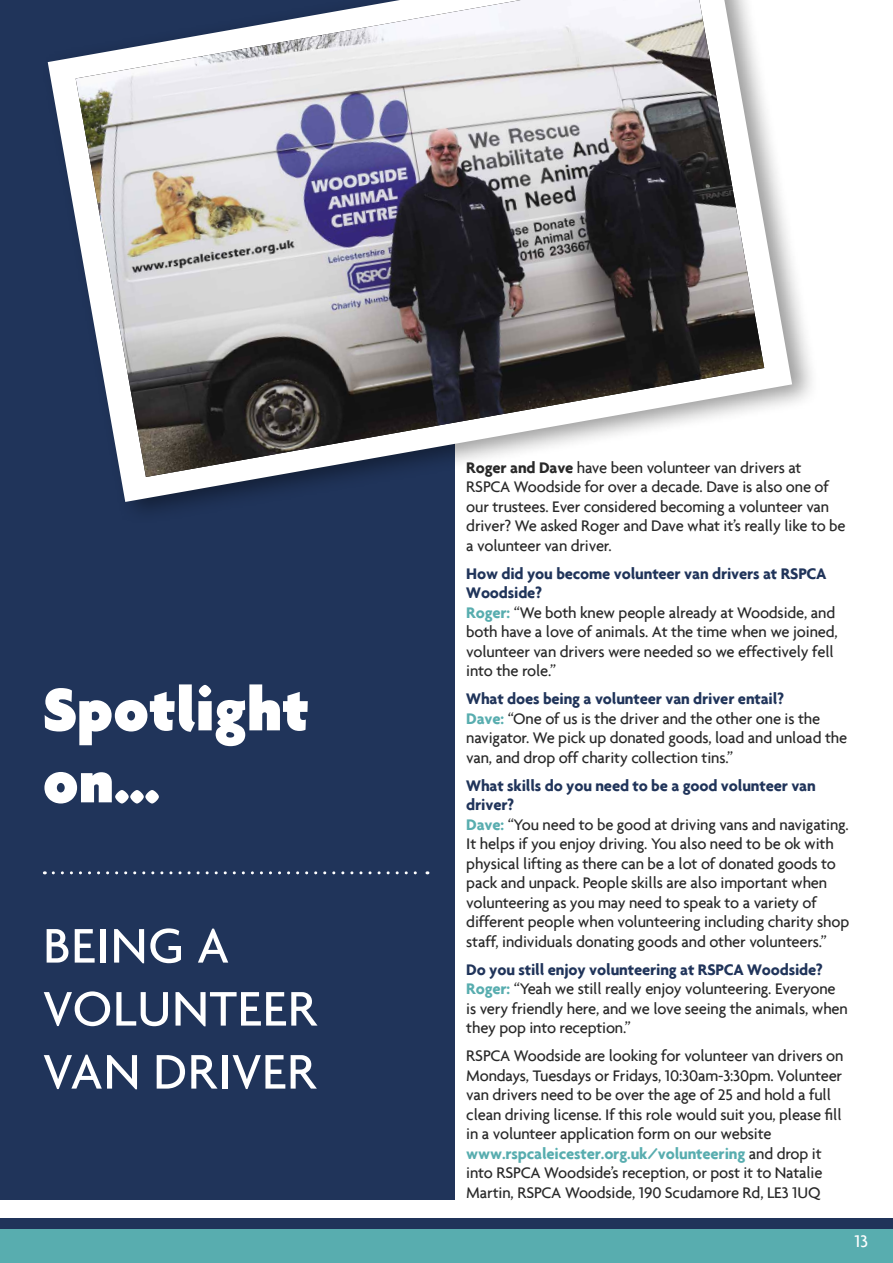
<style>
.page{position:relative;width:893px;height:1263px;background:#fff}
.page>*{position:absolute;margin:0;border:0;box-sizing:border-box;transform-origin:0 0}
.t1{font:900 64.5px/72px "Agenda";color:#fff}
.t2{font:500 52.5px/63px "Agenda";letter-spacing:.015em;color:#fff}
.t3{font:500 18px "Agenda";color:#fff}
.t4{font:500 16.5px/19.5px "Agenda";letter-spacing:-.01em;color:#292929}
.s1{font-weight:700}
.s2{font-weight:700;color:#20345a}
.s3{font-weight:700;color:#58adaf}
</style>
<div class="page">
<div style="left:0;top:1218px;width:893px;height:12px;background:#20345a"></div>
<div style="left:0;top:1229px;width:893px;height:34px;background:#58adaf"></div>
<div style="left:0;top:0;width:455px;height:1199px;background:#20345a"></div>
<svg style="left:53px;top:871px;width:375px;height:3px"></svg>
<div style="left:41px;top:0;width:780px;height:525px;background:#000;opacity:.4"></div>
<svg style="left:48px;top:0;width:744px;height:502px"></svg>
<img style="left:76px;top:0;width:688px;height:477px">
<h1 class="t1" style="left:43px;top:672px;width:268px">Spotlight on…</h1>
<h2 class="t2" style="left:43px;top:913px;width:275px">BEING A<br>VOLUNTEER<br>VAN DRIVER</h2>
<p class="t4" style="left:466px;top:457px;width:381px"><span class="s1">Roger and Dave</span> have been volunteer van drivers at RSPCA Woodside for over a decade. Dave is also one of our trustees. Ever considered becoming a volunteer van driver? We asked Roger and Dave what it’s really like to be a volunteer van driver.</p>
<p class="t4" style="left:466px;top:563px;width:373px"><span class="s2">How did you become volunteer van drivers at RSPCA Woodside?<br></span><span class="s3">Roger:</span> “We both knew people already at Woodside, and both have a love of animals. At the time when we joined, volunteer van drivers were needed so we effectively fell into the role.”</p>
<p class="t4" style="left:466px;top:689px;width:382px"><span class="s2">What does being a volunteer van driver entail?<br></span><span class="s3">Dave:</span> “One of us is the driver and the other one is the navigator. We pick up donated goods, load and unload the van, and drop off charity collection tins.”</p>
<p class="t4" style="left:466px;top:775px;width:384px"><span class="s2">What skills do you need to be a good volunteer van driver?<br></span><span class="s3">Dave:</span> “You need to be good at driving vans and navigating.<br>It helps if you enjoy driving. You also need to be ok with physical lifting as there can be a lot of donated goods to pack and unpack. People skills are also important when volunteering as you may need to speak to a variety of different people when volunteering including charity shop staff, individuals donating goods and other volunteers.”</p>
<p class="t4" style="left:466px;top:959px;width:383px"><span class="s2">Do you still enjoy volunteering at RSPCA Woodside?<br></span><span class="s3">Roger:</span> “Yeah we still really enjoy volunteering. Everyone is very friendly here, and we love seeing the animals, when they pop into reception.”</p>
<p class="t4" style="left:466px;top:1046px;width:379px">RSPCA Woodside are looking for volunteer van drivers on Mondays, Tuesdays or Fridays, 10:30am-3:30pm. Volunteer van drivers need to be over the age of 25 and hold a full clean driving license. If this role would suit you, please fill in a volunteer application form on our website <span class="s3">www.rspcaleicester.org.uk/volunteering</span> and drop it into RSPCA Woodside’s reception, or post it to Natalie Martin, RSPCA Woodside, 190 Scudamore Rd, LE3 1UQ</p>
<p class="t3" style="left:854px;top:1230px;width:15px">13</p>
</div>
